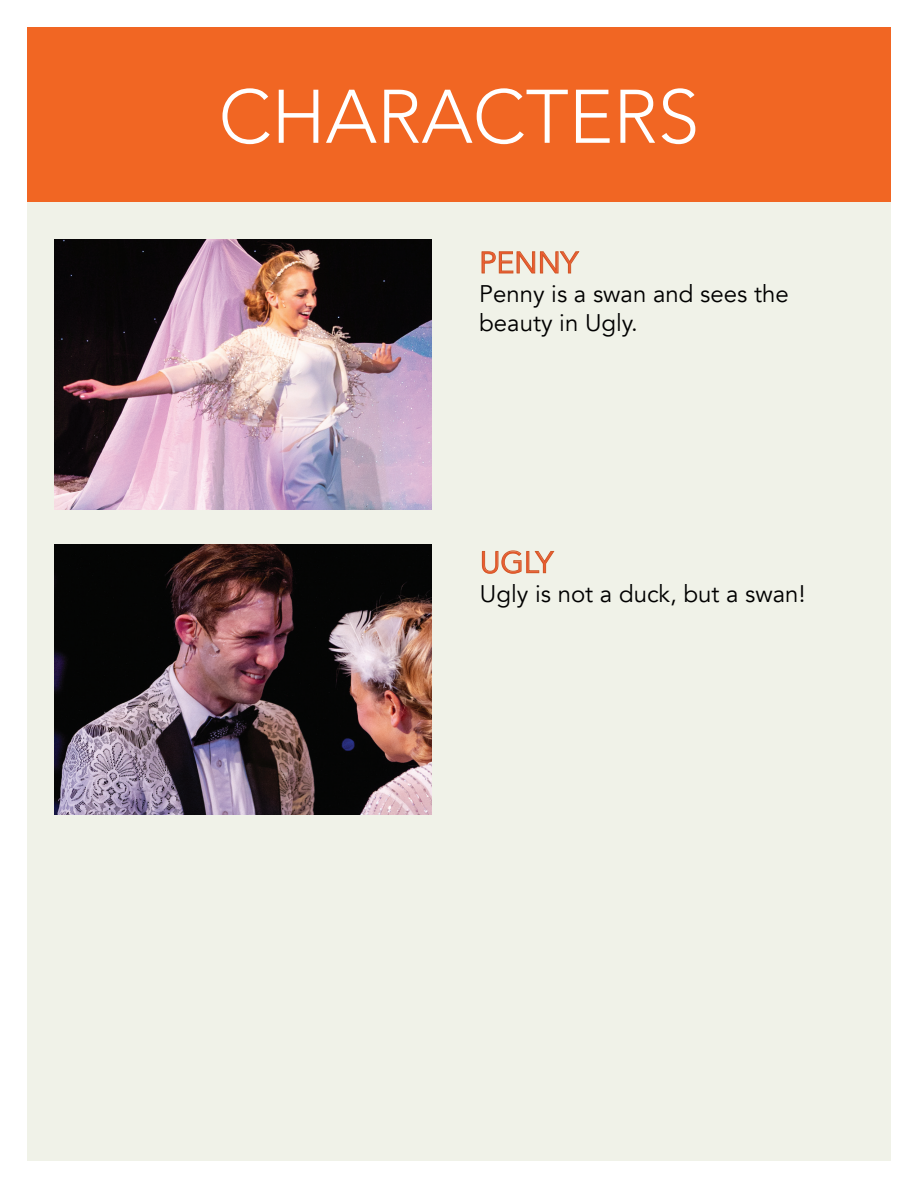
<style>
.page{position:relative;width:918px;height:1188px;background:#fff}
.page>*{position:absolute;margin:0;border:0;box-sizing:border-box;transform-origin:0 0}
.t1{font:300 75px "Avenir";color:#fff}
.t2{font:30px "Avenir";color:#f1592f}
.t3{font:24px/28.8px "Avenir";color:#000}
</style>
<div class="page">
<div style="left:27px;top:27px;width:864px;height:174px;background:#f16623"></div>
<div style="left:27px;top:202px;width:864px;height:959px;background:#f0f2e8"></div>
<svg style="left:481px;top:251px;width:98px;height:23px"></svg>
<svg style="left:482px;top:550px;width:72px;height:24px"></svg>
<img style="left:54px;top:240px;width:378px;height:270px">
<img style="left:54px;top:544px;width:378px;height:270px">
<h1 class="t1" style="left:219px;top:73px;width:482px">CHARACTERS</h1>
<p class="t2" style="left:479px;top:245px;width:100px">PENNY</p>
<p class="t3" style="left:479px;top:280px;width:311px">Penny is a swan and sees the beauty in Ugly.</p>
<p class="t2" style="left:480px;top:544px;width:75px">UGLY</p>
<p class="t3" style="left:480px;top:579px;width:327px">Ugly is not a duck, but a swan!</p>
</div>
